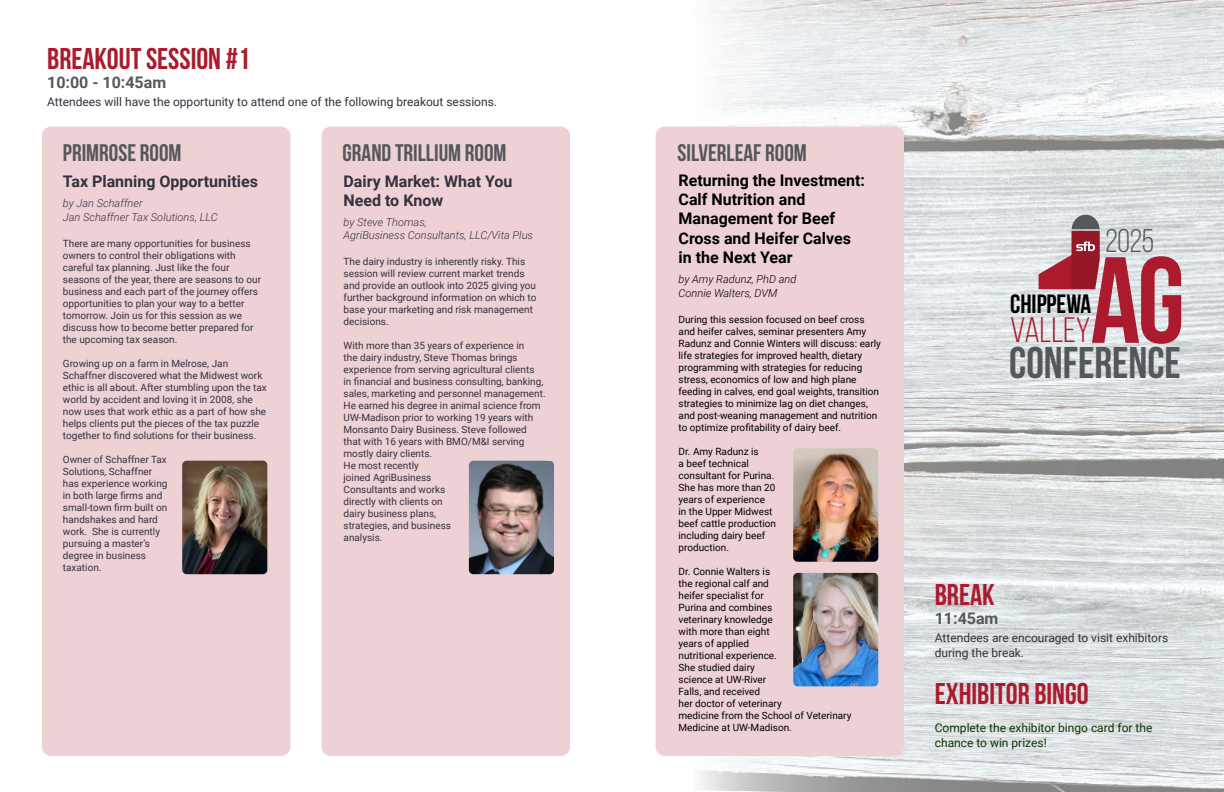
<style>
.page{position:relative;width:1224px;height:792px;background:#fff}
.page>*{position:absolute;margin:0;border:0;box-sizing:border-box;transform-origin:0 0}
.t1{font:700 122.3px "Bebas Neue";color:#ab1a2d}
.t2{font:700 44.3px "Bebas Neue";color:#53585a}
.t3{font:35.3px "Bebas Neue";color:#ab1a2d}
.t4{font:32.8px "Bebas Neue";color:#53585a}
.t5{font:700 30px "Bebas Neue";color:#ab1a2d}
.t6{font:700 26.5px "Bebas Neue";color:#000}
.t7{font:700 24px "Bebas Neue";color:#53585a}
.t8{font:700 16px/19.2px "Roboto";color:#000}
.t9{font:700 16px/19.2px "Roboto";color:#34303e}
.t10{font:700 16px "Roboto";color:#53585a}
.t11{font:12px/14.4px "Roboto";color:#34303e}
.t12{font:12px/14.4px "Roboto";color:#130}
.t13{font:italic 300 11px/14.4px "Roboto";color:#34303e}
.t14{font:italic 300 11px/14.4px "Roboto";color:#000}
.t15{font:10px/12px "Roboto";color:#34303e}
.t16{font:10px/12px "Roboto";color:#000}
</style>
<div class="page">
<img style="left:693px;top:0;width:531px;height:792px">
<div style="left:42px;top:127px;width:248px;height:629px;background:#eed1d5;border-radius:9px"></div>
<div style="left:322px;top:127px;width:248px;height:629px;background:#eed1d5;border-radius:9px"></div>
<img style="left:469px;top:461px;width:85px;height:113px">
<img style="left:182px;top:461px;width:85px;height:113px">
<div style="left:656px;top:127px;width:248px;height:629px;background:#eed1d5;border-radius:9px"></div>
<svg style="left:1039px;top:214px;width:61px;height:75px;background:#b4757e"></svg>
<img style="left:793px;top:448px;width:85px;height:114px">
<img style="left:793px;top:573px;width:85px;height:113px">
<h3 class="t5" style="left:47px;top:42px;width:204px">BREAKOUT SESSION #1</h3>
<h3 class="t10" style="left:47px;top:71px;width:121px">10:00 - 10:45am</h3>
<p class="t11" style="left:47px;top:94px;width:451px">Attendees will have the opportunity to attend one of the following breakout sessions.</p>
<h3 class="t7" style="left:63px;top:140px;width:120px">PRIMROSE ROOM</h3>
<h3 class="t9" style="left:63px;top:171px;width:197px">Tax Planning Opportunities</h3>
<p class="t13" style="left:63px;top:195px;width:156px">by Jan Schaffner<br>Jan Schaffner Tax Solutions, LLC</p>
<p class="t15" style="left:63px;top:237px;width:200px">There are many opportunities for business owners to control their obligations with careful tax planning. Just like the four seasons of the year, there are seasons to our business and each part of the journey offers opportunities to plan your way to a better tomorrow. Join us for this session as we discuss how to become better prepared for the upcoming tax season.</p>
<p class="t15" style="left:63px;top:357px;width:205px">Growing up on a farm in Melrose, Jan Schaffner discovered what the Midwest work ethic is all about. After stumbling upon the tax world by accident and loving it in 2008, she now uses that work ethic as a part of how she helps clients put the pieces of the tax puzzle together to find solutions for their business.</p>
<p class="t15" style="left:63px;top:453px;width:106px">Owner of Schaffner Tax<br>Solutions, Schaffner has experience working in both large firms and small-town firm built on handshakes and hard work. She is currently pursuing a master’s degree in business taxation.</p>
<h3 class="t7" style="left:343px;top:140px;width:166px">GRAND TRILLIUM ROOM</h3>
<h3 class="t7" style="left:678px;top:140px;width:131px">SILVERLEAF ROOM</h3>
<h3 class="t8" style="left:679px;top:170px;width:188px">Returning the Investment:<br>Calf Nutrition and<br>Management for Beef<br>Cross and Heifer Calves in the Next Year</h3>
<p class="t14" style="left:679px;top:271px;width:119px">by Amy Radunz, PhD and<br>Connie Walters, DVM</p>
<p class="t16" style="left:679px;top:313px;width:204px">During this session focused on beef cross and heifer calves, seminar presenters Amy Radunz and Connie Winters will discuss: early life strategies for improved health, dietary programming with strategies for reducing stress, economics of low and high plane feeding in calves, end goal weights, transition strategies to minimize lag on diet changes, and post-weaning management and nutrition to optimize profitability of dairy beef.</p>
<p class="t16" style="left:679px;top:445px;width:99px">Dr. Amy Radunz is<br>a beef technical consultant for Purina.<br>She has more than 20 years of experience<br>in the Upper Midwest beef cattle production including dairy beef production.</p>
<p class="t16" style="left:679px;top:565px;width:174px">Dr. Connie Walters is<br>the regional calf and<br>heifer specialist for<br>Purina and combines<br>veterinary knowledge<br>with more than eight<br>years of applied<br>nutritional experience.<br>She studied dairy<br>science at UW-River<br>Falls, and received<br>her doctor of veterinary<br>medicine from the School of Veterinary<br>Medicine at UW-Madison.</p>
<h3 class="t9" style="left:344px;top:171px;width:170px">Dairy Market: What You<br>Need to Know</h3>
<p class="t13" style="left:344px;top:215px;width:191px;line-height:13.2px">by Steve Thomas,<br>AgriBusiness Consultants, LLC/Vita Plus</p>
<p class="t15" style="left:344px;top:255px;width:194px">The dairy industry is inherently risky. This session will review current market trends and provide an outlook into 2025 giving you further background information on which to base your marketing and risk management decisions.</p>
<p class="t15" style="left:344px;top:339px;width:204px">With more than 35 years of experience in<br>the dairy industry, Steve Thomas brings experience from serving agricultural clients<br>in financial and business consulting, banking, sales, marketing and personnel management.<br>He earned his degree in animal science from<br>UW-Madison prior to working 19 years with<br>Monsanto Dairy Business. Steve followed that with 16 years with BMO/M&amp;I serving mostly dairy clients.<br>He most recently<br>joined AgriBusiness<br>Consultants and works<br>directly with clients on<br>dairy business plans,<br>strategies, and business<br>analysis.</p>
<h3 class="t4" style="left:1106px;top:223px;width:50px">2025</h3>
<h1 class="t1" style="left:1091px;top:233px;width:96px">AG</h1>
<h3 class="t6" style="left:1010px;top:289px;width:83px">CHIPPEWA</h3>
<h3 class="t3" style="left:1010px;top:311px;width:82px">Valley</h3>
<h2 class="t2" style="left:1009px;top:338px;width:173px">CONFERENCE</h2>
<h3 class="t5" style="left:935px;top:578px;width:61px">BREAK</h3>
<h3 class="t10" style="left:935px;top:607px;width:65px">11:45am</h3>
<p class="t11" style="left:935px;top:630px;width:235px">Attendees are encouraged to visit exhibitors during the break.</p>
<h3 class="t5" style="left:935px;top:677px;width:155px">EXHIBITOR BINGO</h3>
<p class="t12" style="left:935px;top:720px;width:219px">Complete the exhibitor bingo card for the chance to win prizes!</p>
</div>
